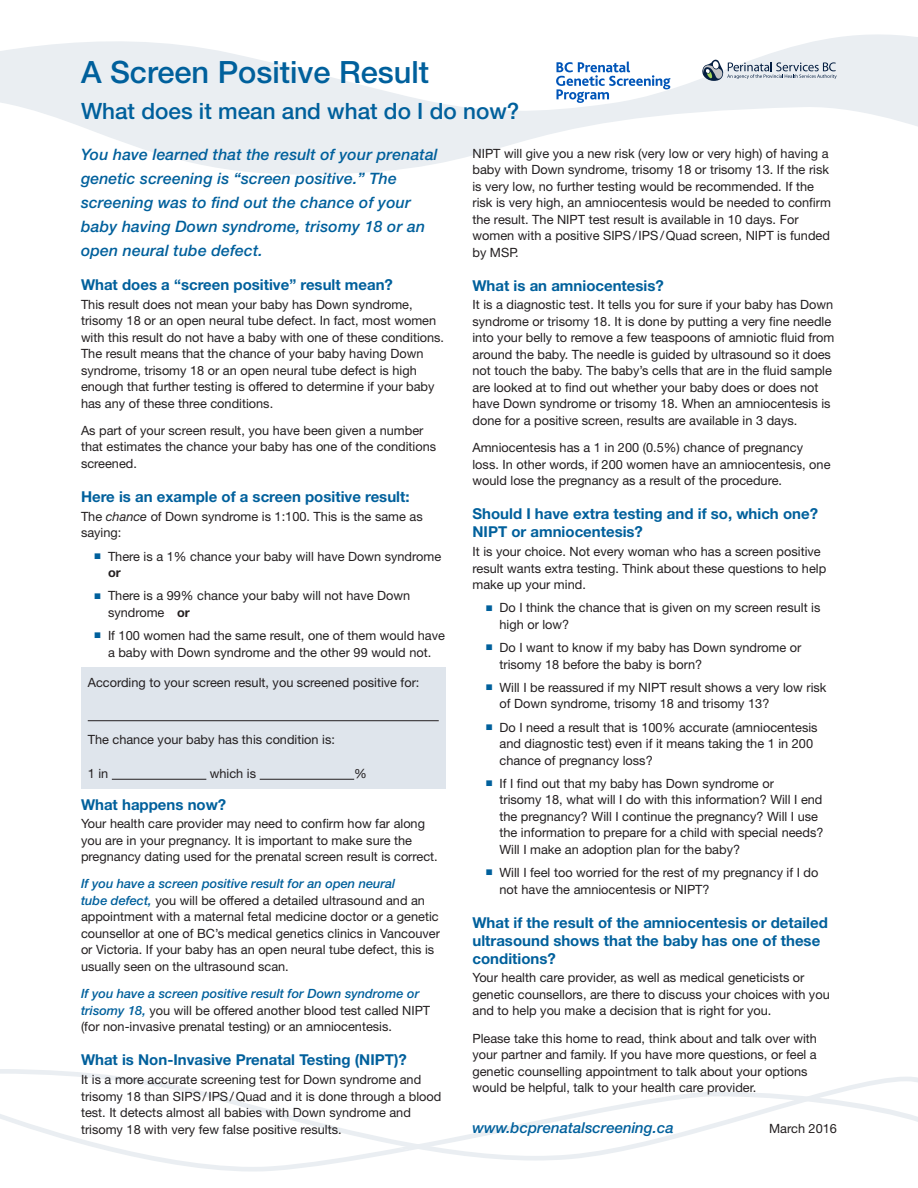
<style>
.page{position:relative;width:918px;height:1188px;background:#fff}
.page>*{position:absolute;margin:0;border:0;box-sizing:border-box;transform-origin:0 0}
.t1{font:500 30.75px "Helvetica Neue LT Std";color:#00609c}
.t2{font:500 22.5px "Helvetica Neue LT Std";color:#00609c}
.Intro{font:italic 500 15.75px/24px "Helvetica Neue LT Std";letter-spacing:.01em;color:#00609c}
.Subhead{font:700 15px/18px "Helvetica Neue LT Std";color:#00609c}
.t3{font:italic 500 15px "Helvetica Neue LT Std";color:#00609c}
.Body_text_first_afte{font:12.75px/16.5px "Helvetica Neue LT Std";color:#231f20}
.Body_text{font:12.75px/16.5px "Helvetica Neue LT Std";color:#231f20}
.s1{font-style:italic}
.s2{font-family:"Universal Std Newswith Comm Pi";font-size:11.25px;color:#00609c}
.s3{font-weight:700}
.s4{font-weight:500;font-style:italic;color:#00609c}
</style>
<div class="page">
<svg style="left:0;top:34px;width:918px;height:141px"></svg>
<svg style="left:0;top:1069px;width:918px;height:23px"></svg>
<svg style="left:0;top:1092px;width:918px;height:80px"></svg>
<div style="left:81px;top:667px;width:365px;height:122px;background:#dfe5ec"></div>
<hr style="left:88px;top:720px;width:351px;height:1px;background:#231f20">
<hr style="left:112px;top:779px;width:94px;height:1px;background:#231f20">
<hr style="left:260px;top:779px;width:94px;height:1px;background:#231f20">
<svg style="left:702px;top:60px;width:135px;height:21px"></svg>
<svg style="left:556px;top:62px;width:114px;height:41px"></svg>
<p class="t1" style="left:81px;top:53px;width:350px">A Screen Positive Result</p>
<p class="t2" style="left:81px;top:97px;width:440px">What does it mean and what do I do now?</p>
<p class="Intro" style="left:81px;top:142px;width:358px">You have learned that the result of your prenatal genetic screening is “screen positive.” The screening was to find out the chance of your baby having Down syndrome, trisomy 18 or an open neural tube defect.</p>
<p class="Subhead" style="left:81px;top:275px;width:313px">What does a “screen positive” result mean?</p>
<p class="Body_text_first_afte" style="left:81px;top:296px;width:365px">This result does not mean your baby has Down syndrome, trisomy 18 or an open neural tube defect. In fact, most women with this result do not have a baby with one of these conditions.<br>The result means that the chance of your baby having Down syndrome, trisomy 18 or an open neural tube defect is high enough that further testing is offered to determine if your baby has any of these three conditions.</p>
<p class="Body_text" style="left:81px;top:422px;width:357px">As part of your screen result, you have been given a number that estimates the chance your baby has one of the conditions screened.</p>
<p class="Subhead" style="left:81px;top:487px;width:330px">Here is an example of a screen positive result:</p>
<p class="Body_text_first_afte" style="left:81px;top:508px;width:343px">The <span class="s1">chance</span> of Down syndrome is 1:100. This is the same as saying:</p>
<p class="Body_text_first_afte" style="left:108px;top:548px;width:335px;text-indent:-14px"><span class="s2">◾</span> There is a 1% chance your baby will have Down syndrome <span class="s3">or</span></p>
<p class="Body_text_first_afte" style="left:108px;top:587px;width:304px;text-indent:-14px"><span class="s2">◾</span> There is a 99% chance your baby will not have Down syndrome <span class="s3">or</span></p>
<p class="Body_text_first_afte" style="left:94px;top:627px;width:352px;text-align:center"><span class="s2">◾</span> If 100 women had the same result, one of them would have a baby with Down syndrome and the other 99 would not.</p>
<p class="Body_text_first_afte" style="left:88px;top:674px;width:333px">According to your screen result, you screened positive for:</p>
<p class="Body_text" style="left:472px;top:145px;width:360px">NIPT will give you a new risk (very low or very high) of having a baby with Down syndrome, trisomy 18 or trisomy 13. If the risk is very low, no further testing would be recommended. If the risk is very high, an amniocentesis would be needed to confirm the result. The NIPT test result is available in 10 days. For women with a positive SIPS/IPS/Quad screen, NIPT is funded by MSP.</p>
<p class="Subhead" style="left:472px;top:276px;width:193px">What is an amniocentesis?</p>
<p class="Body_text_first_afte" style="left:472px;top:297px;width:364px">It is a diagnostic test. It tells you for sure if your baby has Down syndrome or trisomy 18. It is done by putting a very fine needle into your belly to remove a few teaspoons of amniotic fluid from around the baby. The needle is guided by ultrasound so it does not touch the baby. The baby’s cells that are in the fluid sample are looked at to find out whether your baby does or does not have Down syndrome or trisomy 18. When an amniocentesis is done for a positive screen, results are available in 3 days.</p>
<p class="Body_text" style="left:472px;top:439px;width:360px">Amniocentesis has a 1 in 200 (0.5%) chance of pregnancy loss. In other words, if 200 women have an amniocentesis, one would lose the pregnancy as a result of the procedure.</p>
<p class="Subhead" style="left:472px;top:505px;width:347px">Should I have extra testing and if so, which one?<br>NIPT or amniocentesis?</p>
<p class="Body_text_first_afte" style="left:472px;top:543px;width:355px">It is your choice. Not every woman who has a screen positive result wants extra testing. Think about these questions to help make up your mind.</p>
<p class="Body_text_first_afte" style="left:500px;top:599px;width:322px;text-indent:-14px"><span class="s2">◾</span> Do I think the chance that is given on my screen result is high or low?</p>
<p class="Body_text_first_afte" style="left:500px;top:639px;width:303px;text-indent:-14px"><span class="s2">◾</span> Do I want to know if my baby has Down syndrome or trisomy 18 before the baby is born?</p>
<p class="Body_text_first_afte" style="left:500px;top:679px;width:329px;text-indent:-14px"><span class="s2">◾</span> Will I be reassured if my NIPT result shows a very low risk of Down syndrome, trisomy 18 and trisomy 13?</p>
<p class="Body_text_first_afte" style="left:500px;top:719px;width:320px;text-indent:-14px"><span class="s2">◾</span> Do I need a result that is 100% accurate (amniocentesis and diagnostic test) even if it means taking the 1 in 200 chance of pregnancy loss?</p>
<p class="Body_text_first_afte" style="left:500px;top:775px;width:326px;text-indent:-14px"><span class="s2">◾</span> If I find out that my baby has Down syndrome or<br>trisomy 18, what will I do with this information? Will I end the pregnancy? Will I continue the pregnancy? Will I use the information to prepare for a child with special needs?<br>Will I make an adoption plan for the baby?</p>
<p class="Body_text_first_afte" style="left:500px;top:864px;width:321px;text-indent:-14px"><span class="s2">◾</span> Will I feel too worried for the rest of my pregnancy if I do not have the amniocentesis or NIPT?</p>
<p class="Subhead" style="left:472px;top:913px;width:357px">What if the result of the amniocentesis or detailed ultrasound shows that the baby has one of these conditions?</p>
<p class="Body_text_first_afte" style="left:472px;top:970px;width:359px">Your health care provider, as well as medical geneticists or genetic counsellors, are there to discuss your choices with you and to help you make a decision that is right for you.</p>
<p class="Body_text" style="left:472px;top:1030px;width:346px">Please take this home to read, think about and talk over with your partner and family. If you have more questions, or feel a genetic counselling appointment to talk about your options would be helpful, talk to your health care provider.</p>
<p class="t3" style="left:472px;top:1118px;width:203px">www.bcprenatalscreening.ca</p>
<p class="Body_text_first_afte" style="left:769px;top:1120px;width:69px">March 2016</p>
<p class="Body_text_first_afte" style="left:88px;top:731px;width:249px">The chance your baby has this condition is:</p>
<p class="Body_text_first_afte" style="left:88px;top:765px;width:22px">1 in</p>
<p class="Body_text_first_afte" style="left:210px;top:765px;width:48px">which is</p>
<p class="Body_text_first_afte" style="left:354px;top:765px;width:14px">%</p>
<p class="Subhead" style="left:81px;top:795px;width:147px">What happens now?</p>
<p class="Body_text_first_afte" style="left:81px;top:815px;width:358px">Your health care provider may need to confirm how far along you are in your pregnancy. It is important to make sure the pregnancy dating used for the prenatal screen result is correct.</p>
<p class="Body_text" style="left:81px;top:876px;width:360px"><span class="s4">If you have a screen positive result for an open neural<br>tube defect,</span> you will be offered a detailed ultrasound and an appointment with a maternal fetal medicine doctor or a genetic counsellor at one of BC’s medical genetics clinics in Vancouver or Victoria. If your baby has an open neural tube defect, this is usually seen on the ultrasound scan.</p>
<p class="Body_text" style="left:81px;top:985px;width:351px"><span class="s4">If you have a screen positive result for Down syndrome or trisomy 18,</span> you will be offered another blood test called NIPT (for non-invasive prenatal testing) or an amniocentesis.</p>
<p class="Subhead" style="left:81px;top:1051px;width:327px">What is Non-Invasive Prenatal Testing (NIPT)?</p>
<p class="Body_text_first_afte" style="left:81px;top:1071px;width:362px">It is a more accurate screening test for Down syndrome and trisomy 18 than SIPS/IPS/Quad and it is done through a blood test. It detects almost all babies with Down syndrome and trisomy 18 with very few false positive results.</p>
</div>
